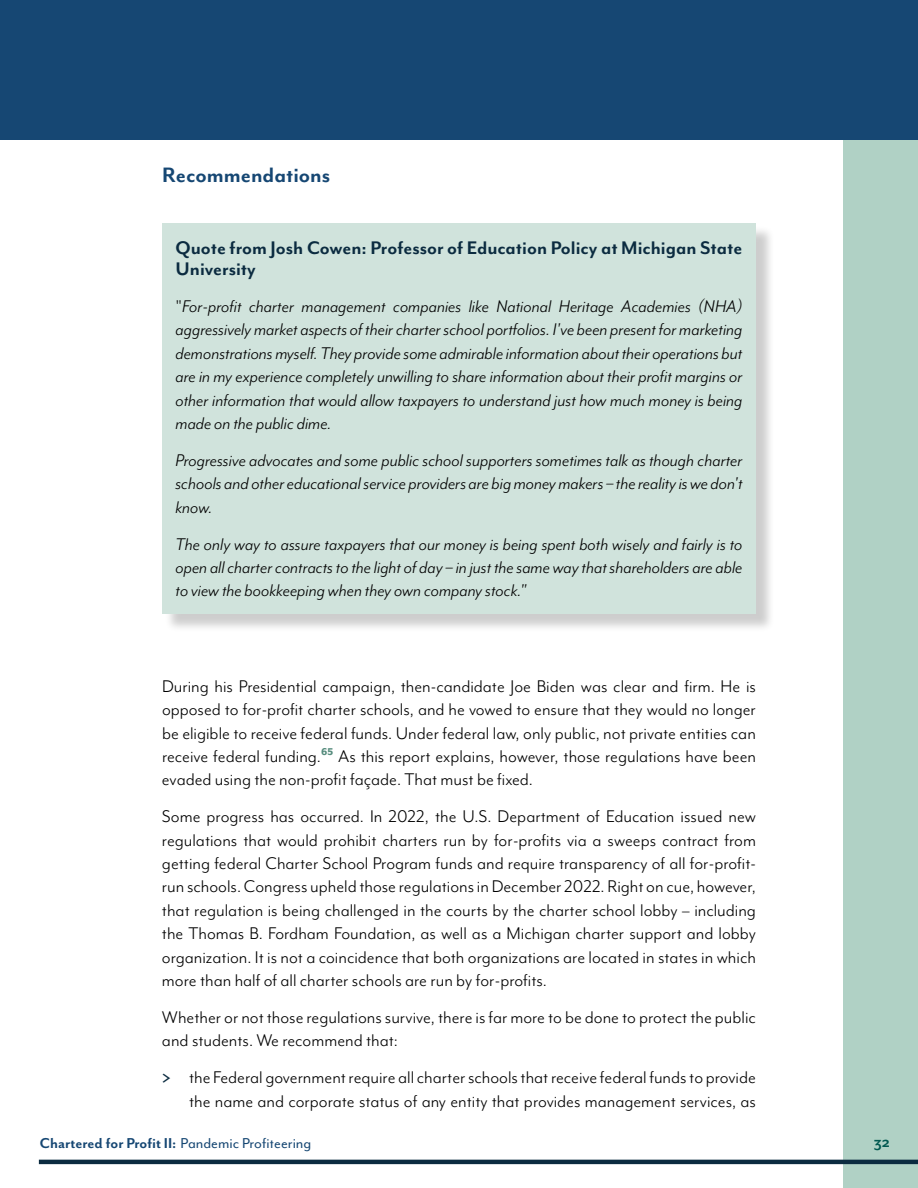
<style>
.page{position:relative;width:918px;height:1188px;background:#fff}
.page>*{position:absolute;margin:0;border:0;box-sizing:border-box;transform-origin:0 0}
.t1{font:700 24px "Mr Eaves Mod OT";color:#164773}
.t2{font:700 21px/21px "Mr Eaves Mod OT";color:#0b2b40}
.t3{font:19.5px/23.4px "Mr Eaves Mod OT";color:#000;text-align:justify}
.t4{font:italic 19.5px/23.4px "Mr Eaves Mod OT";color:#000;text-align:justify}
.t5{font:700 16.5px "Mr Eaves San OT";color:#164773}
.t6{font:700 16.5px "Mr Eaves San OT";color:#025951}
.s1{font-style:normal}
.s2{font-weight:700;font-size:21px;color:#0b2b40}
.s3{font-family:"Mr Eaves Mod OT";font-weight:400}
</style>
<div class="page">
<div style="left:844px;top:130px;width:74px;height:1058px;background:#b0d1c5"></div>
<div style="left:0;top:0;width:918px;height:140px;background:#164773"></div>
<hr style="left:39px;top:1160px;width:879px;height:4px;background:#0b2b40">
<div style="left:164px;top:225px;width:611px;height:407px;background:#000;opacity:.2"></div>
<div style="left:162px;top:223px;width:594px;height:390px;background:#d0e3dc"></div>
<p class="t1" style="left:162px;top:161px;width:170px">Recommendations</p>
<p class="t2" style="left:176px;top:237px;width:568px">Quote from Josh Cowen: Professor of Education Policy at Michigan State<br>University</p>
<p class="t4" style="left:176px;top:294px;width:569px"><span class="s1">"</span>For-profit charter management companies like National Heritage Academies (NHA) aggressively market aspects of their charter school portfolios. I've been present for marketing demonstrations myself. They provide some admirable information about their operations but are in my experience completely unwilling to share information about their profit margins or other information that would allow taxpayers to understand just how much money is being made on the public dime.</p>
<p class="t4" style="left:176px;top:448px;width:569px">Progressive advocates and some public school supporters sometimes talk as though charter schools and other educational service providers are big money makers – the reality is we don't know.</p>
<p class="t4" style="left:176px;top:532px;width:569px">The only way to assure taxpayers that our money is being spent both wisely and fairly is to open all charter contracts to the light of day – in just the same way that shareholders are able to view the bookkeeping when they own company stock."</p>
<p class="t3" style="left:162px;top:674px;width:596px">During his Presidential campaign, then-candidate Joe Biden was clear and firm. He is opposed to for-profit charter schools, and he vowed to ensure that they would no longer be eligible to receive federal funds. Under federal law, only public, not private entities can receive federal funding.<sup>65</sup> As this report explains, however, those regulations have been evaded using the non-profit façade. That must be fixed.</p>
<p class="t3" style="left:162px;top:805px;width:596px">Some progress has occurred. In 2022, the U.S. Department of Education issued new regulations that would prohibit charters run by for-profits via a sweeps contract from getting federal Charter School Program funds and require transparency of all for-profit&shy;run schools. Congress upheld those regulations in December 2022. Right on cue, however, that regulation is being challenged in the courts by the charter school lobby – including the Thomas B. Fordham Foundation, as well as a Michigan charter support and lobby organization. It is not a coincidence that both organizations are located in states in which more than half of all charter schools are run by for-profits.</p>
<p class="t3" style="left:162px;top:1005px;width:595px">Whether or not those regulations survive, there is far more to be done to protect the public and students. We recommend that:</p>
<p class="t3" style="left:162px;top:1066px;width:596px;text-align:right"><span class="s2">&gt;</span> the Federal government require all charter schools that receive federal funds to provide the name and corporate status of any entity that provides management services, as</p>
<p class="t5" style="left:40px;top:1134px;width:273px">Chartered for Profit II: <span class="s3">Pandemic Profiteering</span></p>
<p class="t6" style="left:874px;top:1133px;width:18px">32</p>
</div>
